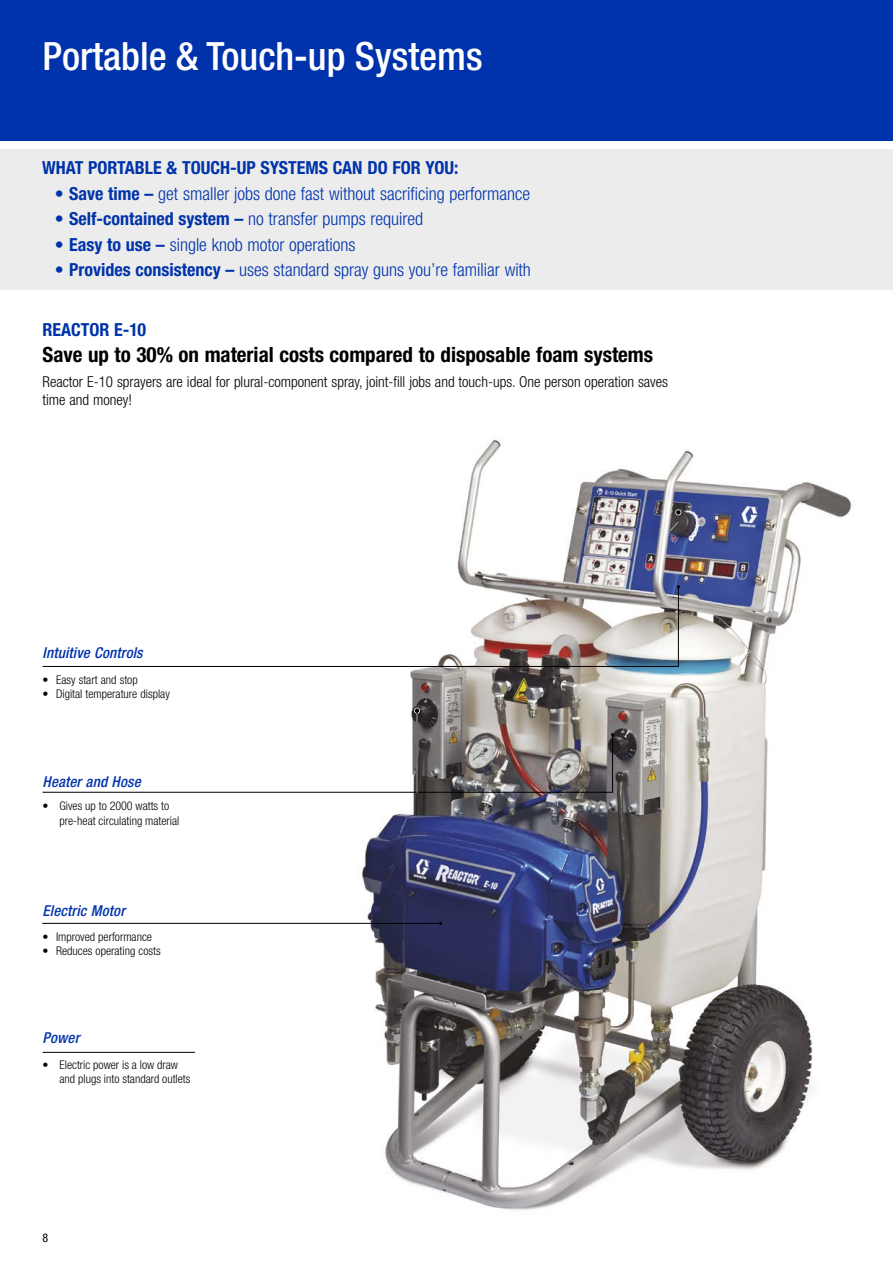
<style>
.page{position:relative;width:893px;height:1263px;background:#fff}
.page>*{position:absolute;margin:0;border:0;box-sizing:border-box;transform-origin:0 0}
.t1{font:500 condensed 39px "Helvetica Neue LT Std";color:#fff}
.t2{font:700 condensed 21px "Helvetica Neue LT Std";color:#000}
.t3{font:300 condensed 18px "Helvetica Neue LT Std";color:#0033ab}
.t4{font:700 condensed 18px "Helvetica Neue LT Std";color:#0033ab}
.t5{font:300 condensed 15px/18px "Helvetica Neue LT Std";color:#000}
.t6{font:italic 500 condensed 15px "Helvetica Neue LT Std";letter-spacing:.01em;color:#0033ab}
.t7{font:300 condensed 12px/14.4px "Helvetica Neue LT Std";color:#000}
.t8{font:condensed 12px "Helvetica Neue LT Std";color:#000}
.s1{font-weight:700}
</style>
<div class="page">
<div style="left:0;top:0;width:893px;height:140px;background:#0033ab"></div>
<img style="left:347px;top:440px;width:505px;height:770px">
<div style="left:0;top:149px;width:893px;height:140px;background:#ececec"></div>
<svg style="left:675px;top:509px;width:6px;height:6px"></svg>
<svg style="left:42px;top:586px;width:637px;height:81px"></svg>
<hr style="left:43px;top:1052px;width:152px;height:1px;background:#000">
<hr style="left:42px;top:923px;width:399px;height:1px;background:#000">
<svg style="left:42px;top:733px;width:572px;height:60px"></svg>
<hr style="left:416px;top:711px;width:2px;height:81px;background:#fff">
<svg style="left:414px;top:708px;width:6px;height:6px"></svg>
<hr style="left:417px;top:711px;width:1px;height:81px;background:#000">
<h1 class="t1" style="left:43px;top:33px;width:442px">Portable &amp; Touch-up Systems</h1>
<p class="t4" style="left:42px;top:157px;width:418px">WHAT PORTABLE &amp; TOUCH-UP SYSTEMS CAN DO FOR YOU:</p>
<p class="t3" style="left:55px;top:183px;width:477px"><span class="s1">• Save time –</span> get smaller jobs done fast without sacrificing performance</p>
<p class="t3" style="left:55px;top:209px;width:370px"><span class="s1">• Self-contained system –</span> no transfer pumps required</p>
<p class="t3" style="left:55px;top:234px;width:302px"><span class="s1">• Easy to use –</span> single knob motor operations</p>
<p class="t3" style="left:55px;top:260px;width:478px"><span class="s1">• Provides consistency –</span> uses standard spray guns you’re familiar with</p>
<p class="t4" style="left:43px;top:319px;width:105px">REACTOR E-10</p>
<p class="t2" style="left:43px;top:342px;width:612px">Save up to 30% on material costs compared to disposable foam systems</p>
<p class="t5" style="left:43px;top:372px;width:627px">Reactor E-10 sprayers are ideal for plural-component spray, joint-fill jobs and touch-ups. One person operation saves time and money!</p>
<p class="t6" style="left:43px;top:644px;width:102px">Intuitive Controls</p>
<p class="t7" style="left:43px;top:672px;width:97px">• Easy start and stop</p>
<p class="t7" style="left:43px;top:687px;width:129px">• Digital temperature display</p>
<p class="t6" style="left:43px;top:772px;width:100px">Heater and Hose</p>
<p class="t7" style="left:60px;top:799px;width:121px;text-indent:-17px">• Gives up to 2000 watts to pre-heat circulating material</p>
<p class="t6" style="left:43px;top:901px;width:84px">Electric Motor</p>
<p class="t7" style="left:43px;top:929px;width:111px">• Improved performance</p>
<p class="t7" style="left:43px;top:944px;width:120px">• Reduces operating costs</p>
<p class="t6" style="left:43px;top:1029px;width:38px">Power</p>
<p class="t7" style="left:60px;top:1057px;width:133px;text-indent:-17px">• Electric power is a low draw and plugs into standard outlets</p>
<p class="t8" style="left:43px;top:1230px;width:7px">8</p>
</div>
